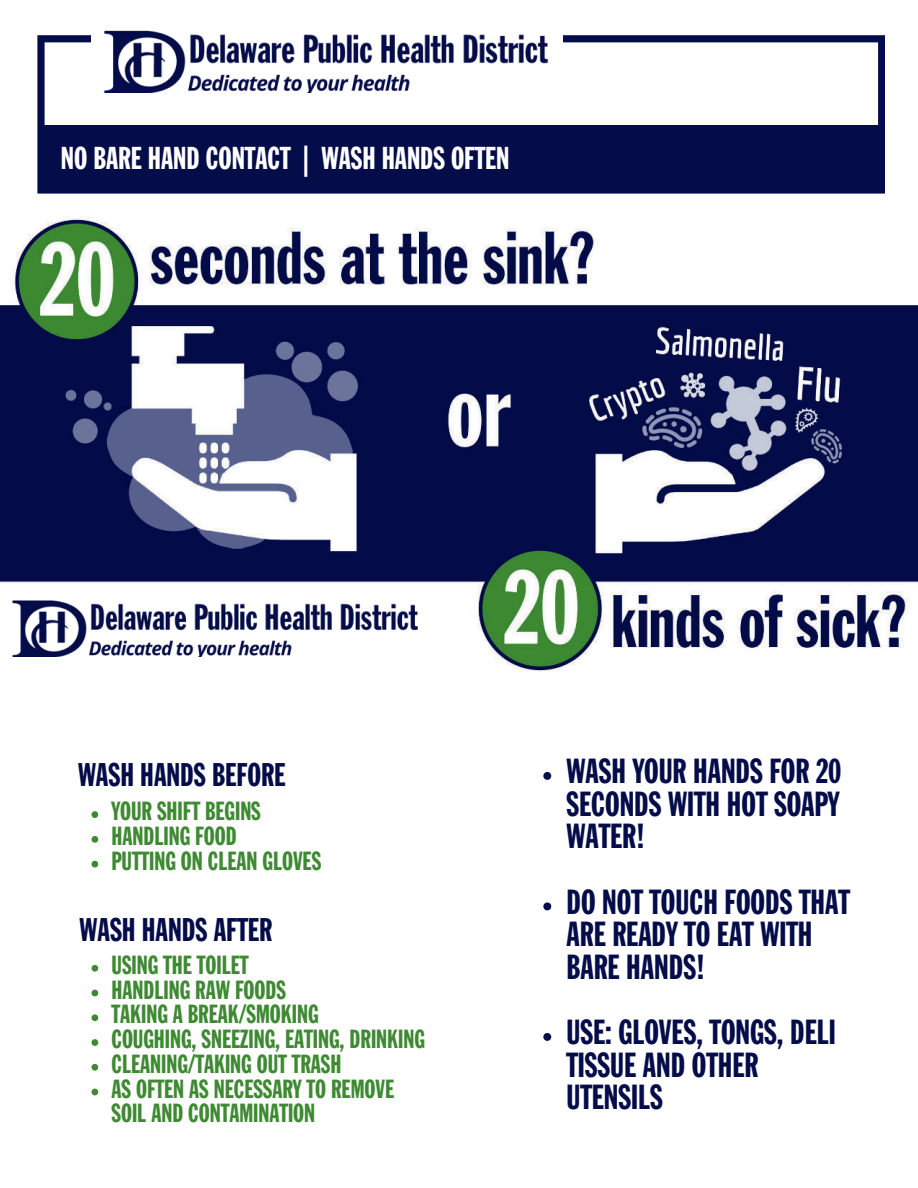
<style>
.page{position:relative;width:918px;height:1188px;background:#fff}
.page>*{position:absolute;margin:0;border:0;box-sizing:border-box;transform-origin:0 0}
.t1{font:34.2px/32.7px "Franklin Gothic Std Extra Cond";color:#040c49}
.t2{font:32.25px "Franklin Gothic Std Extra Cond";color:#040c49}
.t3{font:31.2px "Franklin Gothic Std Extra Cond";color:#fff}
.t4{font:25.8px/24.8px "Franklin Gothic Std Extra Cond";color:#3e8a32}
</style>
<div class="page">
<svg style="left:37px;top:35px;width:848px;height:159px"></svg>
<div style="left:91px;top:7px;width:471px;height:113px;background:#fff"></div>
<div style="left:42px;top:125px;width:840px;height:63px;background:#040c49"></div>
<img style="left:104px;top:30px;width:445px;height:63px">
<img style="left:0;top:216px;width:918px;height:456px">
<svg style="left:92px;top:811px;width:6px;height:7px"></svg>
<svg style="left:92px;top:836px;width:6px;height:7px"></svg>
<svg style="left:92px;top:861px;width:6px;height:6px"></svg>
<svg style="left:92px;top:965px;width:6px;height:7px"></svg>
<svg style="left:92px;top:990px;width:6px;height:6px"></svg>
<svg style="left:92px;top:1014px;width:6px;height:7px"></svg>
<svg style="left:92px;top:1039px;width:6px;height:7px"></svg>
<svg style="left:92px;top:1064px;width:6px;height:7px"></svg>
<svg style="left:92px;top:1089px;width:6px;height:6px"></svg>
<svg style="left:543px;top:772px;width:8px;height:8px"></svg>
<svg style="left:543px;top:902px;width:8px;height:8px"></svg>
<svg style="left:543px;top:1033px;width:8px;height:8px"></svg>
<div style="left:0;top:612px;width:384px;height:60px;background:#fff"></div>
<img style="left:4px;top:594px;width:423px;height:63px">
<p class="t3" style="left:61px;top:141px;width:450px">NO BARE HAND CONTACT | WASH HANDS OFTEN</p>
<p class="t2" style="left:78px;top:757px;width:209px">WASH HANDS BEFORE</p>
<p class="t4" style="left:112px;top:800px;width:211px">YOUR SHIFT BEGINS<br>HANDLING FOOD<br>PUTTING ON CLEAN GLOVES</p>
<p class="t2" style="left:80px;top:912px;width:194px">WASH HANDS AFTER</p>
<p class="t4" style="left:112px;top:953px;width:315px">USING THE TOILET<br>HANDLING RAW FOODS<br>TAKING A BREAK/SMOKING<br>COUGHING, SNEEZING, EATING, DRINKING<br>CLEANING/TAKING OUT TRASH<br>AS OFTEN AS NECESSARY TO REMOVE<br>SOIL AND CONTAMINATION</p>
<h1 class="t1" style="left:567px;top:756px;width:276px;text-align:justify">WASH YOUR HANDS FOR 20<br>SECONDS WITH HOT SOAPY WATER!</h1>
<h1 class="t1" style="left:567px;top:887px;width:285px">DO NOT TOUCH FOODS THAT<br>ARE READY TO EAT WITH<br>BARE HANDS!</h1>
<h1 class="t1" style="left:567px;top:1017px;width:271px">USE: GLOVES, TONGS, DELI<br>TISSUE AND OTHER<br>UTENSILS</h1>
</div>
